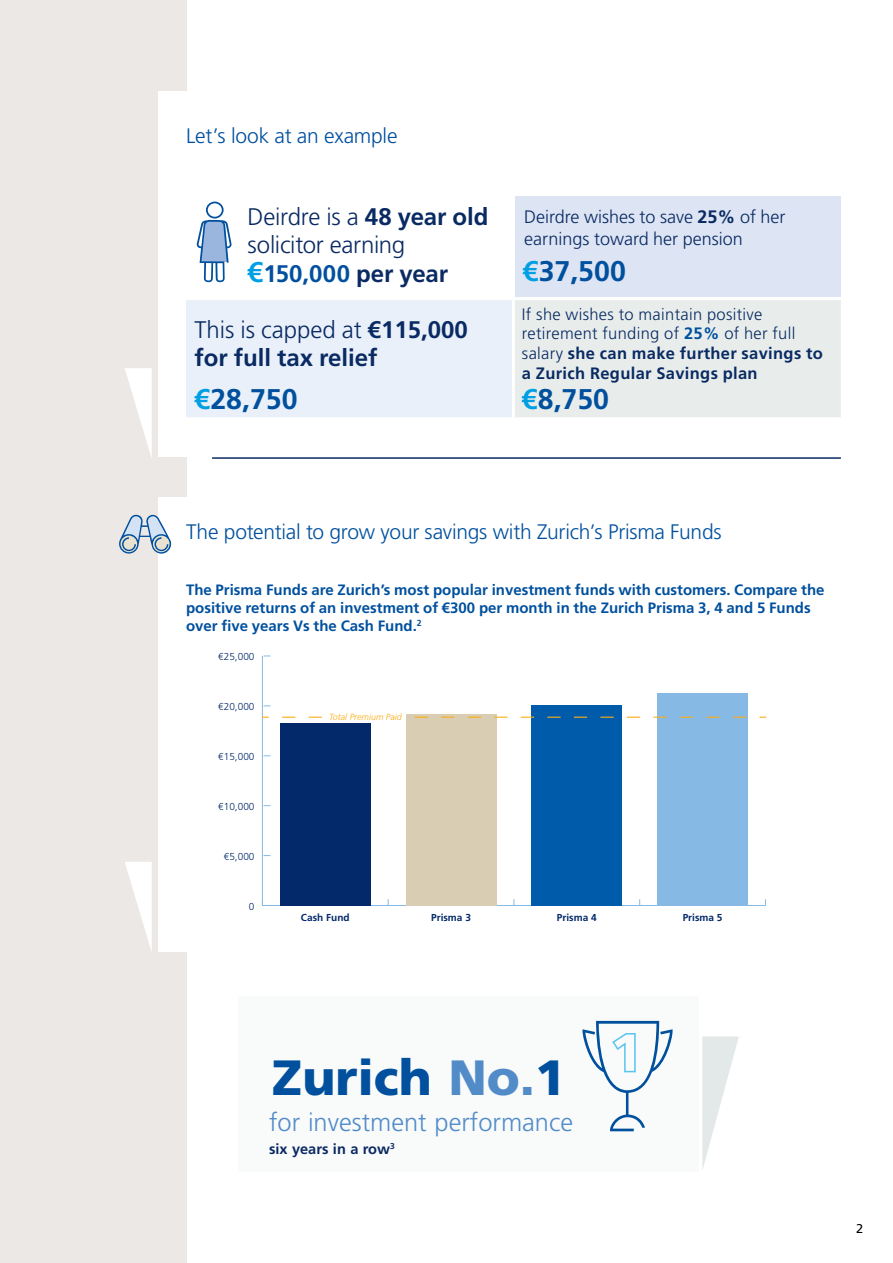
<style>
.page{position:relative;width:893px;height:1263px;background:#fff}
.page>*{position:absolute;margin:0;border:0;box-sizing:border-box;transform-origin:0 0}
.t1{font:900 49.5px "Frutiger";color:#00509e}
.t2{font:700 28.5px "Frutiger";color:#00509e}
.t3{font:300 25.5px "Frutiger";color:#528cc8}
.t4{font:300 24px/28.8px "Frutiger";letter-spacing:-.015em;color:#092a62}
.t5{font:700 24px/28.8px "Frutiger";color:#092a62}
.t6{font:300 21px "Frutiger";letter-spacing:-.01em;color:#00509e}
.t7{font:300 18px/21.6px "Frutiger";color:#092a62}
.t8{font:300 16.5px/19.8px "Frutiger";letter-spacing:.02em;color:#092a62}
.t9{font:700 15px/18px "Frutiger";color:#00509e}
.t10{font:700 14.55px "Frutiger";color:#092a62}
.t11{font:12.75px "Frutiger";color:#000}
.t12{font:300 10.05px "Frutiger";color:#03296a}
.t13{font:700 10.05px "Frutiger";color:#03296a}
.t14{font:italic 300 9px "Frutiger";color:#fbad18}
.s1{font-weight:700}
.s2{font-weight:700;font-size:28.5px;color:#009fe3}
.s3{font-weight:700;color:#00509e}
.s4{color:#009fe3}
.s5{font-weight:300}
.s6{color:#528cc8}
</style>
<div class="page">
<div style="left:0;top:0;width:186px;height:1263px;background:#ece8e5"></div>
<div style="left:158px;top:497px;width:692px;height:455px;background:#fff"></div>
<div style="left:158px;top:91px;width:692px;height:366px;background:#fff"></div>
<svg style="left:186px;top:300px;width:655px;height:117px;background:#e8eef3"></svg>
<hr style="left:512px;top:387px;width:3px;height:30px;background:#fff">
<hr style="left:512px;top:300px;width:3px;height:87px;background:#fff">
<hr style="left:262px;top:905px;width:503px;height:1px;background:#86bae4">
<hr style="left:262px;top:656px;width:1px;height:249px;background:#86bae4">
<div style="left:280px;top:723px;width:91px;height:182px;background:#03296a"></div>
<div style="left:406px;top:714px;width:90px;height:191px;background:#d9ceb4"></div>
<div style="left:532px;top:705px;width:90px;height:200px;background:#005baa"></div>
<div style="left:657px;top:693px;width:91px;height:212px;background:#86bae4"></div>
<svg style="left:282px;top:717px;width:464px;height:1px"></svg>
<div style="left:328px;top:710px;width:75px;height:12px;background:#fff"></div>
<div style="left:515px;top:196px;width:326px;height:101px;background:#dde4f4"></div>
<hr style="left:212px;top:457px;width:629px;height:2px;background:#092a62">
<svg style="left:125px;top:862px;width:27px;height:89px"></svg>
<svg style="left:125px;top:368px;width:27px;height:89px"></svg>
<svg style="left:119px;top:514px;width:52px;height:40px"></svg>
<svg style="left:196px;top:202px;width:36px;height:80px"></svg>
<div style="left:238px;top:996px;width:460px;height:175px;background:#f9fafa"></div>
<svg style="left:702px;top:1036px;width:37px;height:134px"></svg>
<svg style="left:582px;top:1021px;width:91px;height:110px"></svg>
<h3 class="t6" style="left:186px;top:124px;width:213px">Let’s look at an example</h3>
<h3 class="t4" style="left:248px;top:202px;width:242px">Deirdre is a <span class="s1">48 year old </span>solicitor earning <span class="s2">€</span><span class="s3">150,000</span> <span class="s1">per year</span></h3>
<p class="t7" style="left:524px;top:206px;width:263px">Deirdre wishes to save <span class="s1">25%</span> of her earnings toward her pension</p>
<h2 class="t2" style="left:523px;top:254px;width:104px"><span class="s4">€</span>37,500</h2>
<h3 class="t5" style="left:195px;top:315px;width:275px"><span class="s5">This is capped at</span> €115,000 for full tax relief</h3>
<p class="t8" style="left:522px;top:304px;width:302px">If she wishes to maintain positive retirement funding of <span class="s3">25%</span> of her full salary <span class="s1">she can make further savings to a Zurich Regular Savings plan</span></p>
<h2 class="t2" style="left:195px;top:382px;width:104px"><span class="s4">€</span>28,750</h2>
<h2 class="t2" style="left:522px;top:382px;width:89px"><span class="s4">€</span>8,750</h2>
<h3 class="t6" style="left:186px;top:520px;width:537px">The potential to grow your savings with Zurich’s Prisma Funds</h3>
<p class="t9" style="left:186px;top:580px;width:640px">The Prisma Funds are Zurich’s most popular investment funds with customers. Compare the positive returns of an investment of €300 per month in the Zurich Prisma 3, 4 and 5 Funds over five years Vs the Cash Fund.<sup>2</sup></p>
<p class="t12" style="left:218px;top:651px;width:38px">€25,000</p>
<p class="t12" style="left:218px;top:701px;width:38px">€20,000</p>
<p class="t12" style="left:218px;top:751px;width:38px">€15,000</p>
<p class="t12" style="left:218px;top:801px;width:38px">€10,000</p>
<p class="t12" style="left:224px;top:851px;width:32px">€5,000</p>
<p class="t12" style="left:249px;top:900px;width:7px">0</p>
<p class="t14" style="left:329px;top:712px;width:74px">Total Premium Paid</p>
<p class="t13" style="left:301px;top:912px;width:50px">Cash Fund</p>
<p class="t13" style="left:431px;top:912px;width:41px">Prisma 3</p>
<p class="t13" style="left:557px;top:912px;width:41px">Prisma 4</p>
<p class="t13" style="left:683px;top:912px;width:41px">Prisma 5</p>
<h1 class="t1" style="left:272px;top:1048px;width:295px">Zurich <span class="s6">No.</span>1</h1>
<h3 class="t3" style="left:269px;top:1108px;width:305px">for investment performance</h3>
<p class="t10" style="left:269px;top:1140px;width:127px">six years in a row<sup>3</sup></p>
<p class="t11" style="left:856px;top:1221px;width:9px">2</p>
</div>
